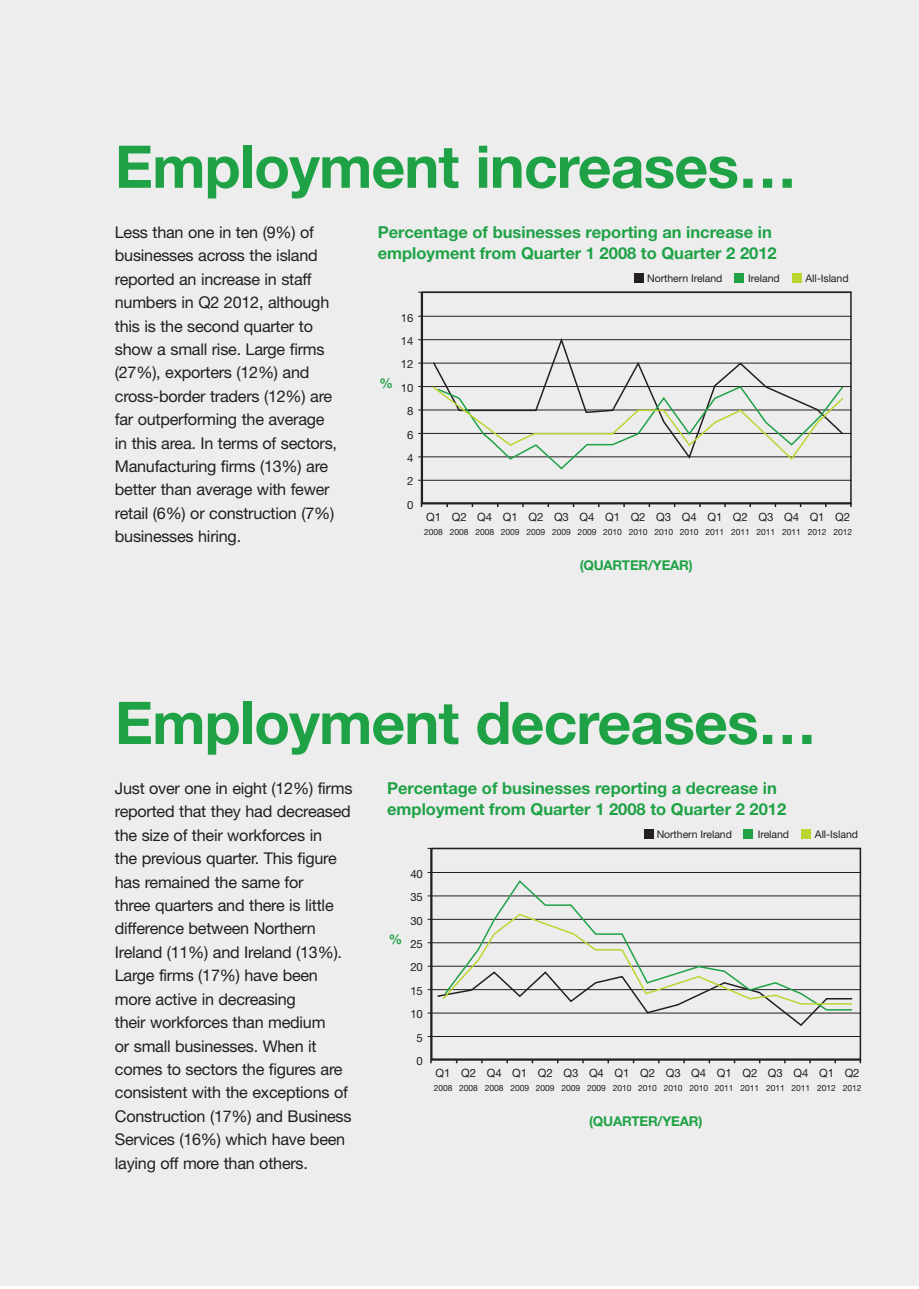
<style>
.page{position:relative;width:919px;height:1289px;background:#fff}
.page>*{position:absolute;margin:0;border:0;box-sizing:border-box;transform-origin:0 0}
.t1{font:700 58.95px "Helvetica Neue LT Std";letter-spacing:-.015em;color:#1fa245}
.t2{font:700 16.5px/21px "Helvetica Neue LT Std";color:#1fa245}
.t3{font:16.2px/23.4px "Helvetica Neue LT Std";letter-spacing:-.015em;color:#231f20}
.t4{font:700 13.5px "Helvetica Neue LT Std";letter-spacing:-.015em;color:#1fa245}
.t5{font:11.4px/23.4px "Helvetica Neue LT Std";letter-spacing:-.005em;color:#231f20;text-align:center}
.t6{font:10.5px "Helvetica Neue LT Std";letter-spacing:-.005em;color:#231f20}
.t7{font:8.55px "Helvetica Neue LT Std";letter-spacing:-.01em;color:#231f20}
</style>
<div class="page">
<div style="left:0;top:0;width:918px;height:1285px;background:#ededee"></div>
<svg style="left:420px;top:291px;width:432px;height:214px"></svg>
<hr style="left:418px;top:433px;width:433px;height:1px;background:#231f20">
<hr style="left:418px;top:456px;width:433px;height:1px;background:#231f20">
<hr style="left:418px;top:480px;width:433px;height:1px;background:#231f20">
<hr style="left:418px;top:409px;width:433px;height:1px;background:#231f20">
<hr style="left:418px;top:386px;width:433px;height:1px;background:#231f20">
<hr style="left:418px;top:363px;width:433px;height:1px;background:#231f20">
<hr style="left:418px;top:339px;width:433px;height:1px;background:#231f20">
<hr style="left:418px;top:316px;width:433px;height:1px;background:#231f20">
<hr style="left:418px;top:292px;width:433px;height:1px;background:#231f20">
<div style="left:635px;top:273px;width:9px;height:9px;background:#231f20"></div>
<div style="left:792px;top:273px;width:9px;height:9px;background:#bcd531"></div>
<div style="left:734px;top:273px;width:9px;height:9px;background:#1fa245"></div>
<svg style="left:431px;top:335px;width:413px;height:50px"></svg>
<svg style="left:431px;top:385px;width:413px;height:85px"></svg>
<svg style="left:429px;top:847px;width:433px;height:214px"></svg>
<hr style="left:427px;top:989px;width:434px;height:1px;background:#231f20">
<hr style="left:427px;top:1012px;width:434px;height:1px;background:#231f20">
<hr style="left:427px;top:1036px;width:434px;height:1px;background:#231f20">
<hr style="left:427px;top:965px;width:434px;height:1px;background:#231f20">
<hr style="left:427px;top:942px;width:434px;height:1px;background:#231f20">
<hr style="left:427px;top:919px;width:434px;height:1px;background:#231f20">
<hr style="left:427px;top:895px;width:434px;height:1px;background:#231f20">
<hr style="left:427px;top:872px;width:434px;height:1px;background:#231f20">
<hr style="left:427px;top:848px;width:434px;height:1px;background:#231f20">
<div style="left:644px;top:829px;width:9px;height:9px;background:#231f20"></div>
<div style="left:801px;top:829px;width:9px;height:9px;background:#bcd531"></div>
<div style="left:743px;top:829px;width:10px;height:9px;background:#1fa245"></div>
<svg style="left:443px;top:879px;width:410px;height:33px"></svg>
<svg style="left:436px;top:912px;width:417px;height:115px"></svg>
<h1 class="t1" style="left:115px;top:130px;width:683px">Employment increases…</h1>
<p class="t3" style="left:115px;top:220px;width:224px">Less than one in ten (9%) of businesses across the island reported an increase in staff numbers in Q2 2012, although this is the second quarter to show a small rise. Large firms (27%), exporters (12%) and cross-border traders (12%) are far outperforming the average in this area. In terms of sectors,<br>Manufacturing firms (13%) are better than average with fewer retail (6%) or construction (7%) businesses hiring.</p>
<p class="t2" style="left:377px;top:221px;width:400px">Percentage of businesses reporting an increase in employment from Quarter 1 2008 to Quarter 2 2012</p>
<p class="t6" style="left:647px;top:271px;width:77px">Northern Ireland</p>
<p class="t6" style="left:748px;top:271px;width:33px">Ireland</p>
<p class="t6" style="left:805px;top:271px;width:45px">All-Island</p>
<p class="t4" style="left:379px;top:374px;width:15px">%</p>
<p class="t5" style="left:401px;top:306px;width:14px">16<br>14<br>12<br>10<br>8<br>6<br>4<br>2<br>0</p>
<p class="t5" style="left:426px;top:504px;width:16px">Q1</p>
<p class="t7" style="left:424px;top:526px;width:20px">2008</p>
<p class="t5" style="left:451px;top:504px;width:16px">Q2</p>
<p class="t7" style="left:450px;top:526px;width:20px">2008</p>
<p class="t5" style="left:477px;top:504px;width:16px">Q4</p>
<p class="t7" style="left:475px;top:526px;width:20px">2008</p>
<p class="t5" style="left:503px;top:504px;width:16px">Q1</p>
<p class="t7" style="left:501px;top:526px;width:20px">2009</p>
<p class="t5" style="left:528px;top:504px;width:16px">Q2</p>
<p class="t7" style="left:526px;top:526px;width:20px">2009</p>
<p class="t5" style="left:554px;top:504px;width:16px">Q3</p>
<p class="t7" style="left:552px;top:526px;width:20px">2009</p>
<p class="t5" style="left:579px;top:504px;width:16px">Q4</p>
<p class="t7" style="left:577px;top:526px;width:20px">2009</p>
<p class="t5" style="left:605px;top:504px;width:16px">Q1</p>
<p class="t7" style="left:603px;top:526px;width:20px">2010</p>
<p class="t5" style="left:630px;top:504px;width:16px">Q2</p>
<p class="t7" style="left:628px;top:526px;width:20px">2010</p>
<p class="t5" style="left:656px;top:504px;width:16px">Q3</p>
<p class="t7" style="left:654px;top:526px;width:20px">2010</p>
<p class="t5" style="left:681px;top:504px;width:16px">Q4</p>
<p class="t7" style="left:680px;top:526px;width:20px">2010</p>
<p class="t5" style="left:707px;top:504px;width:16px">Q1</p>
<p class="t7" style="left:705px;top:526px;width:20px">2011</p>
<p class="t5" style="left:733px;top:504px;width:16px">Q2</p>
<p class="t7" style="left:731px;top:526px;width:20px">2011</p>
<p class="t5" style="left:758px;top:504px;width:16px">Q3</p>
<p class="t7" style="left:756px;top:526px;width:20px">2011</p>
<p class="t5" style="left:784px;top:504px;width:16px">Q4</p>
<p class="t7" style="left:782px;top:526px;width:20px">2011</p>
<p class="t5" style="left:809px;top:504px;width:16px">Q1</p>
<p class="t7" style="left:807px;top:526px;width:20px">2012</p>
<p class="t5" style="left:835px;top:504px;width:16px">Q2</p>
<p class="t7" style="left:833px;top:526px;width:20px">2012</p>
<p class="t4" style="left:579px;top:556px;width:115px">(QUARTER/YEAR)</p>
<h1 class="t1" style="left:115px;top:686px;width:703px">Employment decreases…</h1>
<p class="t3" style="left:115px;top:776px;width:239px">Just over one in eight (12%) firms reported that they had decreased the size of their workforces in<br>the previous quarter. This figure has remained the same for<br>three quarters and there is little difference between Northern<br>Ireland (11%) and Ireland (13%).<br>Large firms (17%) have been more active in decreasing<br>their workforces than medium<br>or small businesses. When it comes to sectors the figures are consistent with the exceptions of<br>Construction (17%) and Business<br>Services (16%) which have been laying off more than others.</p>
<p class="t2" style="left:387px;top:777px;width:400px">Percentage of businesses reporting a decrease in employment from Quarter 1 2008 to Quarter 2 2012</p>
<p class="t6" style="left:656px;top:827px;width:77px">Northern Ireland</p>
<p class="t6" style="left:757px;top:827px;width:33px">Ireland</p>
<p class="t6" style="left:814px;top:827px;width:45px">All-Island</p>
<p class="t4" style="left:389px;top:930px;width:15px">%</p>
<p class="t5" style="left:410px;top:862px;width:14px">40<br>35<br>30<br>25<br>20<br>15<br>10<br>5<br>0</p>
<p class="t5" style="left:435px;top:1060px;width:16px">Q1</p>
<p class="t7" style="left:433px;top:1082px;width:20px">2008</p>
<p class="t5" style="left:461px;top:1060px;width:16px">Q2</p>
<p class="t7" style="left:459px;top:1082px;width:20px">2008</p>
<p class="t5" style="left:486px;top:1060px;width:16px">Q4</p>
<p class="t7" style="left:485px;top:1082px;width:20px">2008</p>
<p class="t5" style="left:512px;top:1060px;width:16px">Q1</p>
<p class="t7" style="left:510px;top:1082px;width:20px">2009</p>
<p class="t5" style="left:538px;top:1060px;width:16px">Q2</p>
<p class="t7" style="left:536px;top:1082px;width:20px">2009</p>
<p class="t5" style="left:563px;top:1060px;width:16px">Q3</p>
<p class="t7" style="left:561px;top:1082px;width:20px">2009</p>
<p class="t5" style="left:589px;top:1060px;width:16px">Q4</p>
<p class="t7" style="left:587px;top:1082px;width:20px">2009</p>
<p class="t5" style="left:614px;top:1060px;width:16px">Q1</p>
<p class="t7" style="left:612px;top:1082px;width:20px">2010</p>
<p class="t5" style="left:640px;top:1060px;width:16px">Q2</p>
<p class="t7" style="left:638px;top:1082px;width:20px">2010</p>
<p class="t5" style="left:665px;top:1060px;width:16px">Q3</p>
<p class="t7" style="left:663px;top:1082px;width:20px">2010</p>
<p class="t5" style="left:691px;top:1060px;width:16px">Q4</p>
<p class="t7" style="left:689px;top:1082px;width:20px">2010</p>
<p class="t5" style="left:716px;top:1060px;width:16px">Q1</p>
<p class="t7" style="left:715px;top:1082px;width:20px">2011</p>
<p class="t5" style="left:742px;top:1060px;width:16px">Q2</p>
<p class="t7" style="left:740px;top:1082px;width:20px">2011</p>
<p class="t5" style="left:768px;top:1060px;width:16px">Q3</p>
<p class="t7" style="left:766px;top:1082px;width:20px">2011</p>
<p class="t5" style="left:793px;top:1060px;width:16px">Q4</p>
<p class="t7" style="left:791px;top:1082px;width:20px">2011</p>
<p class="t5" style="left:819px;top:1060px;width:16px">Q1</p>
<p class="t7" style="left:817px;top:1082px;width:20px">2012</p>
<p class="t5" style="left:844px;top:1060px;width:16px">Q2</p>
<p class="t7" style="left:842px;top:1082px;width:20px">2012</p>
<p class="t4" style="left:589px;top:1112px;width:115px">(QUARTER/YEAR)</p>
</div>
